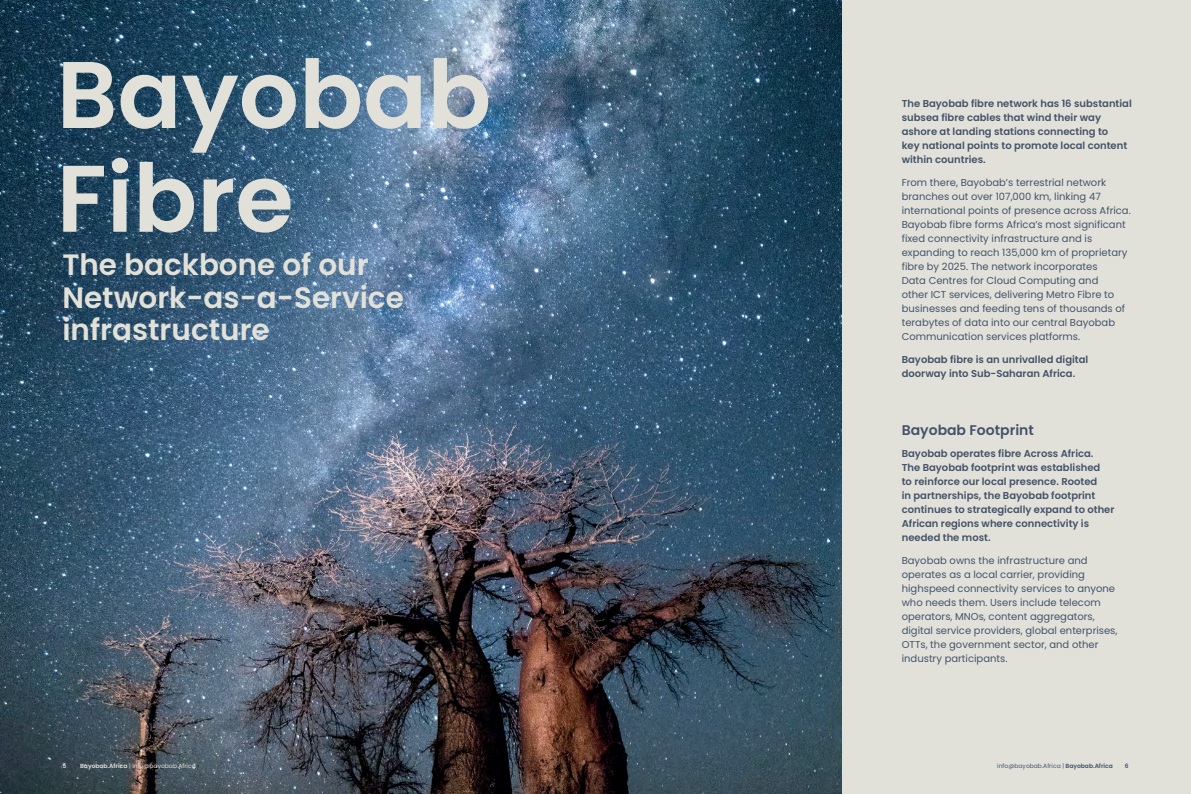
<style>
.page{position:relative;width:1191px;height:794px;background:#fff}
.page>*{position:absolute;margin:0;border:0;box-sizing:border-box;transform-origin:0 0}
.t1{font:600 94.5px/103.7px "Poppins";color:#e1e1d9}
.t2{font:600 29.5px/32.3px "Poppins";color:#e1e1d9}
.t3{font:600 14px "Poppins";color:#44536a}
.t4{font:10px/14px "Poppins";color:#44536a}
.t5{font:600 10px/14px "Poppins";color:#44536a}
.t6{font:6px "Poppins";color:#e1e1d9}
.t7{font:6px "Poppins";color:#44536a}
.t8{font:600 6px "Poppins";color:#e1e1d9}
.t9{font:600 6px "Poppins";color:#44536a}
.s1{font-weight:600}
</style>
<div class="page">
<img style="left:0;top:0;width:842px;height:794px">
<div style="left:842px;top:0;width:349px;height:794px;background:#e1e1d9"></div>
<h1 class="t1" style="left:57px;top:43px;width:436px">Bayobab<br>Fibre</h1>
<h2 class="t2" style="left:62px;top:249px;width:343px">The backbone of our<br>Network-as-a-Service infrastructure</h2>
<p class="t5" style="left:901px;top:97px;width:232px">The Bayobab fibre network has 16 substantial subsea fibre cables that wind their way ashore at landing stations connecting to<br>key national points to promote local content within countries.</p>
<p class="t4" style="left:901px;top:176px;width:230px">From there, Bayobab’s terrestrial network branches out over 107,000 km, linking 47 international points of presence across Africa.<br>Bayobab fibre forms Africa’s most significant fixed connectivity infrastructure and is expanding to reach 135,000 km of proprietary fibre by 2025. The network incorporates<br>Data Centres for Cloud Computing and<br>other ICT services, delivering Metro Fibre to businesses and feeding tens of thousands of terabytes of data into our central Bayobab Communication services platforms.</p>
<p class="t5" style="left:901px;top:352px;width:188px">Bayobab fibre is an unrivalled digital doorway into Sub-Saharan Africa.</p>
<h3 class="t3" style="left:901px;top:421px;width:134px">Bayobab Footprint</h3>
<p class="t5" style="left:901px;top:447px;width:214px">Bayobab operates fibre Across Africa.<br>The Bayobab footprint was established<br>to reinforce our local presence. Rooted<br>in partnerships, the Bayobab footprint continues to strategically expand to other African regions where connectivity is needed the most.</p>
<p class="t4" style="left:901px;top:554px;width:217px">Bayobab owns the infrastructure and operates as a local carrier, providing highspeed connectivity services to anyone who needs them. Users include telecom operators, MNOs, content aggregators, digital service providers, global enterprises, OTTs, the government sector, and other industry participants.</p>
<p class="t8" style="left:62px;top:762px;width:5px">5</p>
<p class="t6" style="left:80px;top:762px;width:117px"><span class="s1">Bayobab.Africa</span> | info@bayobab.Africa</p>
<p class="t7" style="left:997px;top:762px;width:117px">info@bayobab.Africa | <span class="s1">Bayobab.Africa</span></p>
<p class="t9" style="left:1124px;top:762px;width:5px">6</p>
</div>
